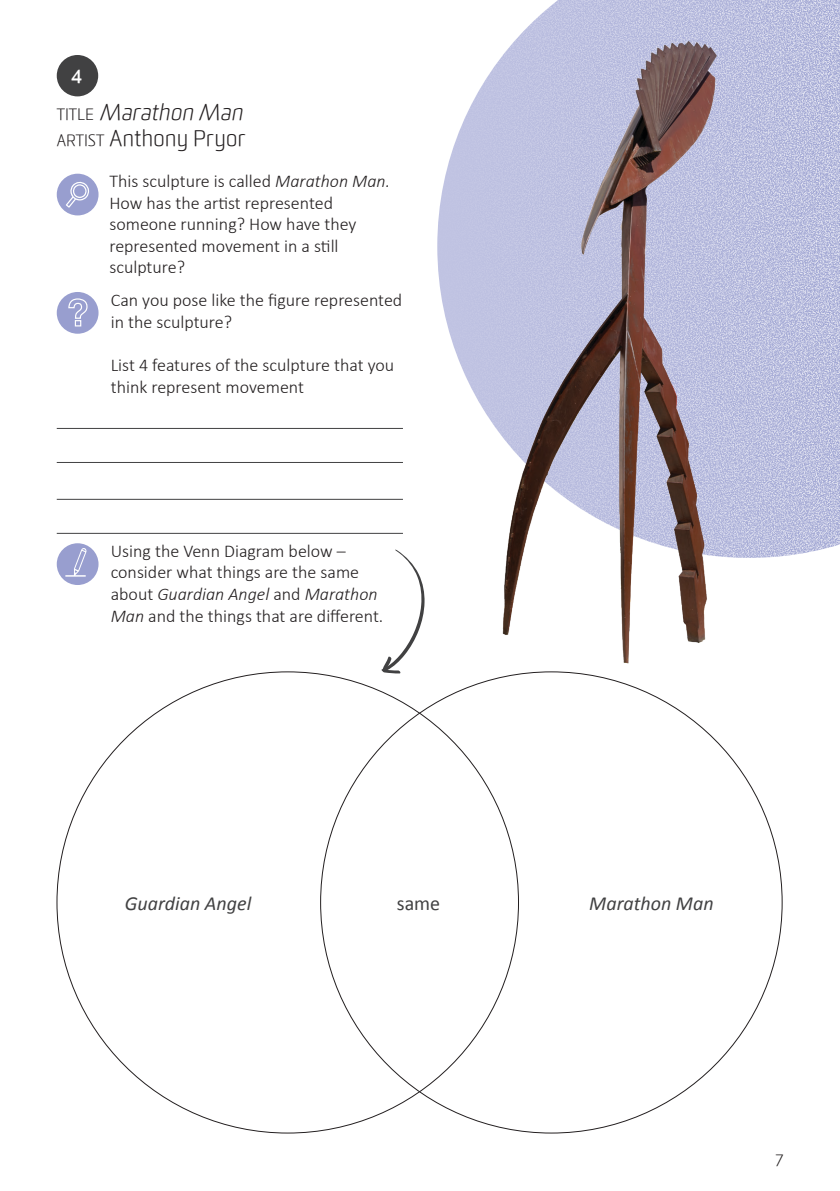
<style>
.page{position:relative;width:840px;height:1191px;background:#fff}
.page>*{position:absolute;margin:0;border:0;box-sizing:border-box;transform-origin:0 0}
.t1{font:300 22px/26.4px "Worldly";letter-spacing:.02em;color:#231f20}
.t2{font:italic 20px "Calibri";color:#414142}
.t3{font:20px "Calibri";color:#414142}
.t4{font:700 18.2px "Worldly";color:#fff}
.t5{font:300 18px/21.6px "Calibri";color:#231f20}
.t6{font:300 16px "Worldly";color:#231f20}
.s1{font-size:16px}
.s2{font-style:italic}
</style>
<div class="page">
<img style="left:521px;top:0;width:318px;height:554px">
<img style="left:424px;top:34px;width:374px;height:639px">
<div style="left:57px;top:174px;width:41px;height:41px;background:#989ecf;border-radius:50%"></div>
<svg style="left:66px;top:181px;width:23px;height:27px"></svg>
<div style="left:57px;top:292px;width:41px;height:42px;background:#989ecf;border-radius:50%"></div>
<svg style="left:68px;top:298px;width:20px;height:29px"></svg>
<hr style="left:57px;top:499px;width:346px;height:1px;background:#414142">
<hr style="left:57px;top:428px;width:346px;height:1px;background:#414142">
<hr style="left:57px;top:533px;width:346px;height:1px;background:#414142">
<hr style="left:57px;top:462px;width:346px;height:1px;background:#414142">
<div style="left:57px;top:543px;width:41px;height:42px;background:#989ecf;border-radius:50%"></div>
<svg style="left:65px;top:547px;width:22px;height:29px"></svg>
<svg style="left:381px;top:549px;width:43px;height:124px"></svg>
<div style="left:57px;top:55px;width:41px;height:41px;background:#414142;border-radius:50%"></div>
<p class="t4" style="left:71px;top:65px;width:12px">4</p>
<p class="t1" style="left:57px;top:100px;width:192px"><span class="s1">T I T L E</span> <span class="s2">Marathon Man<br></span><span class="s1">ARTIST</span> Anthony Pryor</p>
<p class="t5" style="left:109px;top:169px;width:282px">This sculpture is called <span class="s2">Marathon Man.<br></span>How has the artist represented someone running? How have they represented movement in a still sculpture?</p>
<p class="t5" style="left:111px;top:289px;width:293px">Can you pose like the figure represented in the sculpture?</p>
<p class="t5" style="left:111px;top:353px;width:285px">List 4 features of the sculpture that you think represent movement</p>
<p class="t5" style="left:111px;top:539px;width:274px">Using the Venn Diagram below – consider what things are the same about <span class="s2">Guardian Angel</span> and <span class="s2">Marathon Man</span> and the things that are different.</p>
<p class="t2" style="left:125px;top:889px;width:128px">Guardian Angel</p>
<p class="t3" style="left:396px;top:890px;width:45px">same</p>
<p class="t2" style="left:589px;top:889px;width:126px">Marathon Man</p>
<p class="t6" style="left:774px;top:1151px;width:10px">7</p>
</div>
